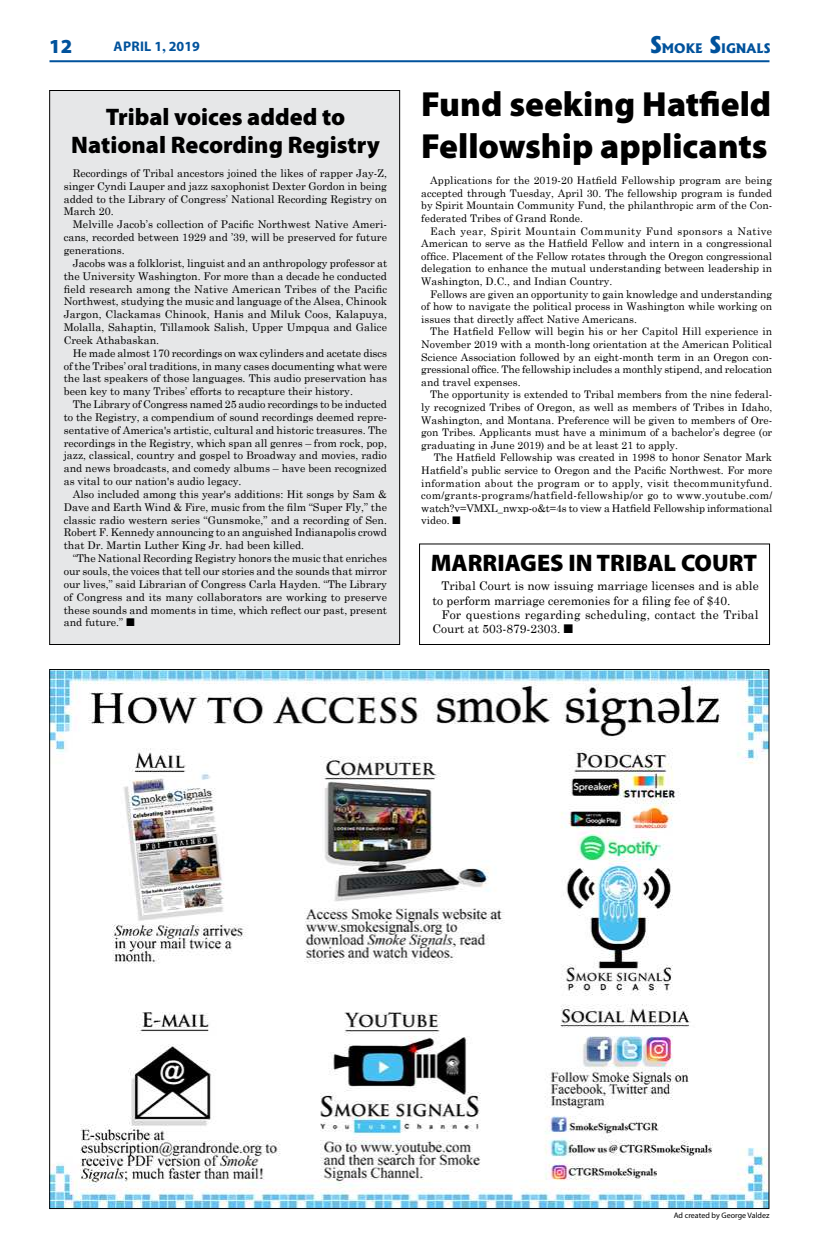
<style>
.page{position:relative;width:819px;height:1260px;background:#fff}
.page>*{position:absolute;margin:0;border:0;box-sizing:border-box;transform-origin:0 0}
.t1{font:900 35px/42px "Myriad Pro";color:#000}
.t2{font:900 24px/28.8px "Myriad Pro";color:#000;text-align:center}
.t3{font:900 20px "Myriad Pro";color:#00529c}
.t4{font:700 14px "Myriad Pro";letter-spacing:.02em;color:#00529c}
.t5{font:800 12.6px "Albertus";color:#00529c}
.t6{font:12px/14.4px "Century Schoolbook";color:#000}
.t7{font:10.7px/12.8px "Century Schoolbook";color:#000;text-align:justify}
.t8{font:10.5px/12.6px "Century Schoolbook";color:#000;text-align:justify}
.t9{font:8px "Myriad Pro";color:#000}
.s1{font-family:"Century Schoolbook"}
.s2{font-size:22px}
</style>
<div class="page">
<hr style="left:50px;top:60px;width:720px;height:2px;background:#00529c">
<div style="left:50px;top:91px;width:350px;height:554px;background:#e6e7e8"></div>
<img style="left:51px;top:671px;width:716px;height:536px">
<div style="left:419px;top:543px;width:351px;height:102px;border:1px solid #000"></div>
<h3 class="t3" style="left:49px;top:38px;width:24px">12</h3>
<h3 class="t4" style="left:114px;top:38px;width:88px">APRIL 1<span class="s1">,</span> 2019</h3>
<p class="t5" style="left:650px;top:41px;width:122px"><span class="s2">S</span>MOKE <span class="s2">S</span>IGNALS</p>
<h2 class="t2" style="left:71px;top:104px;width:310px">Tribal voices added to<br>National Recording Registry</h2>
<p class="t7" style="left:64px;top:166px;width:325px;text-indent:9px">Recordings of Tribal ancestors joined the likes of rapper Jay-Z, singer Cyndi Lauper and jazz saxophonist Dexter Gordon in being added to the Library of Congress’ National Recording Registry on March 20.</p>
<p class="t7" style="left:64px;top:217px;width:325px;text-indent:9px">Melville Jacob’s collection of Pacific Northwest Native Ameri&shy;cans, recorded between 1929 and ’39, will be preserved for future generations.</p>
<p class="t7" style="left:64px;top:256px;width:325px;text-indent:9px">Jacobs was a folklorist, linguist and an anthropology professor at the University Washington. For more than a decade he conducted field research among the Native American Tribes of the Pacific Northwest, studying the music and language of the Alsea, Chinook Jargon, Clackamas Chinook, Hanis and Miluk Coos, Kalapuya, Molalla, Sahaptin, Tillamook Salish, Upper Umpqua and Galice Creek Athabaskan.</p>
<p class="t7" style="left:64px;top:347px;width:325px;text-indent:9px">He made almost 170 recordings on wax cylinders and acetate discs of the Tribes’ oral traditions, in many cases documenting what were the last speakers of those languages. This audio preservation has been key to many Tribes’ efforts to recapture their history.</p>
<p class="t7" style="left:64px;top:399px;width:325px;text-indent:9px">The Library of Congress named 25 audio recordings to be inducted to the Registry, a compendium of sound recordings deemed repre&shy;sentative of America's artistic, cultural and historic treasures. The recordings in the Registry, which span all genres – from rock, pop, jazz, classical, country and gospel to Broadway and movies, radio and news broadcasts, and comedy albums – have been recognized as vital to our nation's audio legacy.</p>
<p class="t7" style="left:64px;top:489px;width:325px;text-indent:9px">Also included among this year's additions: Hit songs by Sam &amp; Dave and Earth Wind &amp; Fire, music from the film “Super Fly,” the classic radio western series “Gunsmoke,” and a recording of Sen.<br>Robert F. Kennedy announcing to an anguished Indianapolis crowd that Dr. Martin Luther King Jr. had been killed.</p>
<p class="t7" style="left:64px;top:553px;width:325px;text-indent:9px">“The National Recording Registry honors the music that enriches our souls, the voices that tell our stories and the sounds that mirror our lives,” said Librarian of Congress Carla Hayden. “The Library of Congress and its many collaborators are working to preserve these sounds and moments in time, which reflect our past, present and future.”</p>
<h1 class="t1" style="left:421px;top:86px;width:352px">Fund seeking Hatfield<br>Fellowship applicants</h1>
<p class="t8" style="left:421px;top:173px;width:352px;text-indent:9px">Applications for the 2019-20 Hatfield Fellowship program are being accepted through Tuesday, April 30. The fellowship program is funded by Spirit Mountain Community Fund, the philanthropic arm of the Con&shy;federated Tribes of Grand Ronde.</p>
<p class="t8" style="left:421px;top:225px;width:353px;text-indent:9px">Each year, Spirit Mountain Community Fund sponsors a Native American to serve as the Hatfield Fellow and intern in a congressional office. Placement of the Fellow rotates through the Oregon congressional delegation to enhance the mutual understanding between leadership in Washington, D.C., and Indian Country.</p>
<p class="t8" style="left:421px;top:287px;width:353px;text-indent:9px">Fellows are given an opportunity to gain knowledge and understanding of how to navigate the political process in Washington while working on issues that directly affect Native Americans.</p>
<p class="t8" style="left:421px;top:324px;width:353px;text-indent:9px">The Hatfield Fellow will begin his or her Capitol Hill experience in November 2019 with a month-long orientation at the American Political Science Association followed by an eight-month term in an Oregon con&shy;gressional office. The fellowship includes a monthly stipend, and relocation and travel expenses.</p>
<p class="t8" style="left:421px;top:389px;width:353px;text-indent:9px">The opportunity is extended to Tribal members from the nine federal&shy;ly recognized Tribes of Oregon, as well as members of Tribes in Idaho, Washington, and Montana. Preference will be given to members of Ore&shy;gon Tribes. Applicants must have a minimum of a bachelor’s degree (or graduating in June 2019) and be at least 21 to apply.</p>
<p class="t8" style="left:421px;top:450px;width:353px;text-indent:13px">The Hatfield Fellowship was created in 1998 to honor Senator Mark Hatfield’s public service to Oregon and the Pacific Northwest. For more information about the program or to apply, visit thecommunityfund. com/grants-programs/hatfield-fellowship/or go to www.youtube.com/ watch?v=VMXL_nwxp-o&amp;t=4s to view a Hatfield Fellowship informational video.</p>
<h2 class="t2" style="left:431px;top:551px;width:328px">MARRIAGES IN TRIBAL COURT</h2>
<p class="t6" style="left:433px;top:580px;width:328px;text-indent:9px">Tribal Court is now issuing marriage licenses and is able to perform marriage ceremonies for a filing fee of $40.</p>
<p class="t6" style="left:433px;top:609px;width:328px;text-indent:9px">For questions regarding scheduling, contact the Tribal<br>Court at 503-879-2303.</p>
<p class="t9" style="left:674px;top:1212px;width:97px">Ad created by George Valdez</p>
</div>
